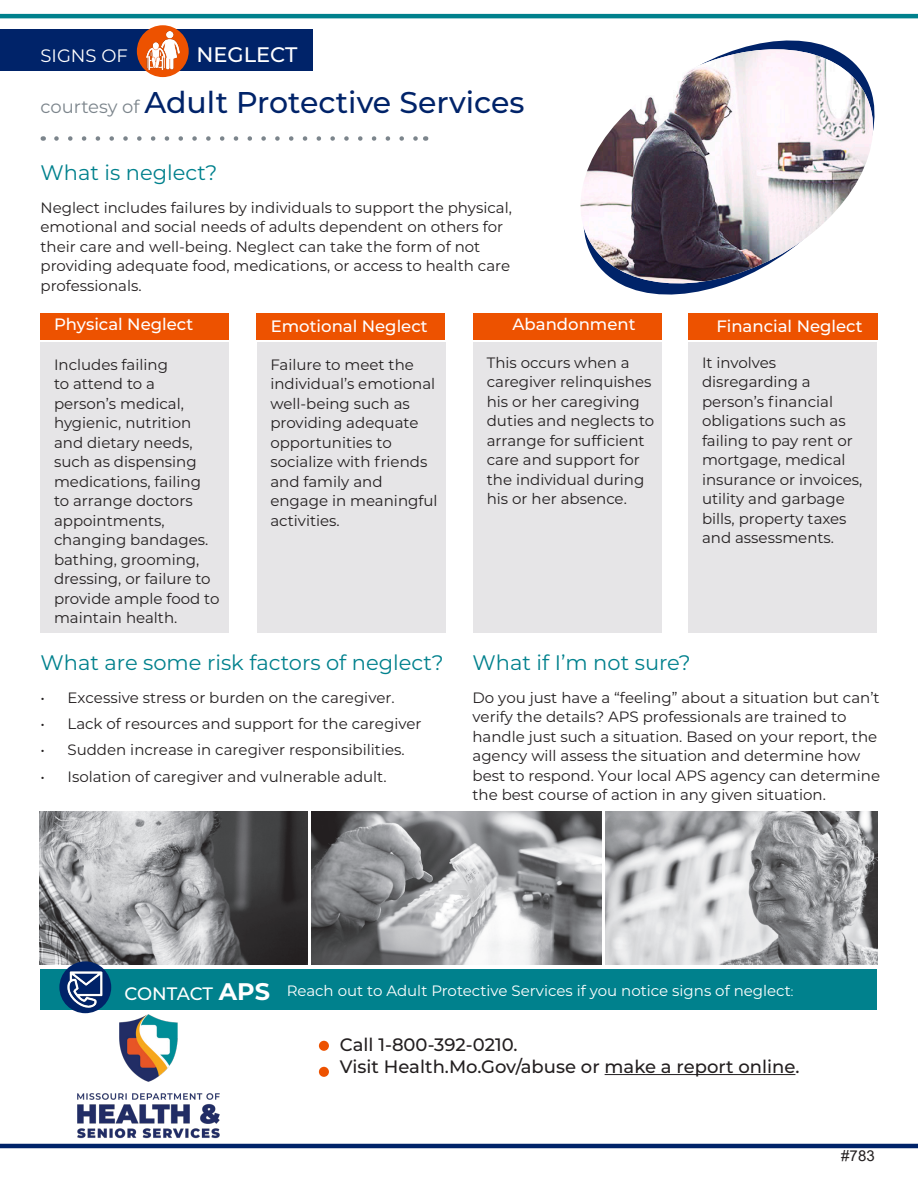
<style>
.page{position:relative;width:918px;height:1188px;background:#fff}
.page>*{position:absolute;margin:0;border:0;box-sizing:border-box;transform-origin:0 0}
.t1{font:500 30px "Montserrat";color:#002369}
.Teal_question_subhea{font:21px "Montserrat";color:#00818d}
.Gray_question_subhea{font:21px "Montserrat";color:#00818d}
.t2{font:500 21px "Montserrat";color:#fff}
.t3{font:500 18px "Montserrat";color:#231f20}
.t4{font:500 18px "Montserrat";letter-spacing:-.01em;color:#fff}
.t5{font:18px "Montserrat";color:#fff}
.t6{font:500 16.5px "Montserrat";color:#fff}
.APS_body_text{font:15px/19.5px "Montserrat";color:#231f20}
.t7{font:15px "Montserrat";color:#fff}
.t8{font:15px "Arial";color:#231f20}
.s1{font-weight:400;font-size:18px;color:#7c858c}
.s2{font-weight:700;font-size:24px}
.s3{font-family:"Venti CF"}
</style>
<div class="page">
<svg style="left:56px;top:136px;width:362px;height:5px"></svg>
<div style="left:0;top:30px;width:312px;height:41px;background:#002369"></div>
<hr style="left:0;top:14px;width:918px;height:4px;background:#00818d">
<div style="left:473px;top:342px;width:189px;height:291px;background:#e6e5e7"></div>
<div style="left:473px;top:313px;width:189px;height:27px;background:#ed5200"></div>
<div style="left:688px;top:342px;width:190px;height:291px;background:#e6e5e7"></div>
<div style="left:688px;top:313px;width:190px;height:27px;background:#ed5200"></div>
<div style="left:40px;top:342px;width:190px;height:291px;background:#e6e5e7"></div>
<div style="left:40px;top:313px;width:190px;height:27px;background:#ed5200"></div>
<div style="left:257px;top:342px;width:189px;height:291px;background:#e6e5e7"></div>
<div style="left:256px;top:313px;width:190px;height:27px;background:#ed5200"></div>
<svg style="left:738px;top:40px;width:95px;height:9px"></svg>
<img style="left:580px;top:49px;width:295px;height:246px">
<div style="left:137px;top:25px;width:52px;height:52px;background:#ed5200;border-radius:50%"></div>
<img style="left:144px;top:31px;width:39px;height:39px">
<img style="left:312px;top:811px;width:289px;height:154px">
<img style="left:40px;top:811px;width:268px;height:154px">
<img style="left:606px;top:811px;width:271px;height:154px">
<hr style="left:0;top:1144px;width:918px;height:4px;background:#002369">
<div style="left:40px;top:969px;width:838px;height:40px;background:#00818d"></div>
<div style="left:59px;top:961px;width:52px;height:52px;background:#002369;border-radius:50%"></div>
<img style="left:67px;top:971px;width:38px;height:35px">
<img style="left:61px;top:1006px;width:173px;height:133px">
<hr style="left:605px;top:1074px;width:190px;height:1px;background:#231f20">
<div style="left:319px;top:1041px;width:10px;height:10px;background:#ed5200;border-radius:50%"></div>
<div style="left:319px;top:1067px;width:10px;height:10px;background:#ed5200;border-radius:50%"></div>
<p class="t5" style="left:40px;top:44px;width:89px">SIGNS OF</p>
<p class="t2" style="left:196px;top:40px;width:103px">NEGLECT</p>
<p class="t1" style="left:40px;top:82px;width:486px"><span class="s1">courtesy of</span> Adult Protective Services</p>
<p class="Gray_question_subhea" style="left:40px;top:158px;width:179px">What is neglect?</p>
<p class="APS_body_text" style="left:40px;top:197px;width:473px">Neglect includes failures by individuals to support the physical, emotional and social needs of adults dependent on others for their care and well-being. Neglect can take the form of not providing adequate food, medications, or access to health care professionals.</p>
<p class="t6" style="left:54px;top:313px;width:141px">Physical Neglect</p>
<p class="APS_body_text" style="left:54px;top:354px;width:167px">Includes failing<br>to attend to a person’s medical, hygienic, nutrition and dietary needs, such as dispensing medications, failing to arrange doctors appointments, changing bandages. bathing, grooming, dressing, or failure to provide ample food to maintain health.</p>
<p class="t6" style="left:271px;top:314px;width:159px">Emotional Neglect</p>
<p class="APS_body_text" style="left:270px;top:354px;width:169px">Failure to meet the individual’s emotional well-being such as providing adequate opportunities to socialize with friends and family and engage in meaningful activities.</p>
<p class="Teal_question_subhea" style="left:40px;top:648px;width:405px">What are some risk factors of neglect?</p>
<p class="APS_body_text" style="left:40px;top:687px;width:356px">• Excessive stress or burden on the caregiver.</p>
<p class="APS_body_text" style="left:40px;top:713px;width:383px">• Lack of resources and support for the caregiver</p>
<p class="APS_body_text" style="left:40px;top:740px;width:366px">• Sudden increase in caregiver responsibilities.</p>
<p class="APS_body_text" style="left:40px;top:766px;width:348px">• Isolation of caregiver and vulnerable adult.</p>
<p class="t6" style="left:513px;top:313px;width:125px">Abandonment</p>
<p class="t6" style="left:716px;top:314px;width:148px">Financial Neglect</p>
<p class="APS_body_text" style="left:702px;top:352px;width:162px">It involves disregarding a person’s financial obligations such as failing to pay rent or mortgage, medical insurance or invoices, utility and garbage bills, property taxes and assessments.</p>
<p class="APS_body_text" style="left:487px;top:352px;width:169px">This occurs when a caregiver relinquishes his or her caregiving duties and neglects to arrange for sufficient care and support for the individual during his or her absence.</p>
<p class="Teal_question_subhea" style="left:472px;top:648px;width:220px">What if I’m not sure?</p>
<p class="APS_body_text" style="left:472px;top:687px;width:409px">Do you just have a “feeling” about a situation but can’t verify the details? APS professionals are trained to handle just such a situation. Based on your report, the agency will assess the situation and determine how best to respond. Your local APS agency can determine the best course of action in any given situation.</p>
<p class="t4" style="left:124px;top:981px;width:147px">CONTACT <span class="s2">APS</span></p>
<p class="t7" style="left:287px;top:980px;width:508px">Reach out to Adult Protective Services if you notice signs of neglect<span class="s3">:</span></p>
<p class="t3" style="left:340px;top:1032px;width:179px">Call 1-800-392-0210.</p>
<p class="t3" style="left:340px;top:1054px;width:461px">Visit Health.Mo.Gov/abuse or make a report online.</p>
<p class="t8" style="left:841px;top:1146px;width:35px">#783</p>
</div>
